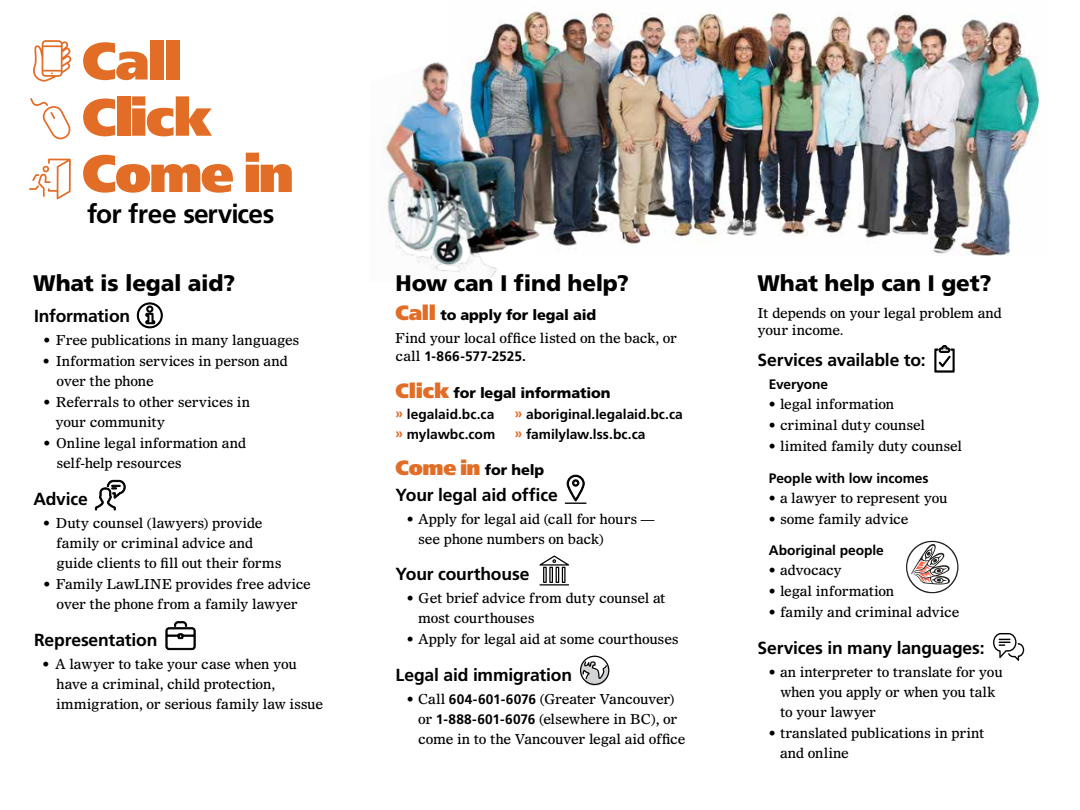
<style>
.page{position:relative;width:1080px;height:810px;background:#fff}
.page>*{position:absolute;margin:0;border:0;box-sizing:border-box;transform-origin:0 0}
.t1{font:900 52.5px/56.2px "Frutiger LT Std";letter-spacing:-.04em;color:#e26d26}
.t2{font:700 26.25px "Frutiger LT Std";letter-spacing:-.03em;color:#000}
.t3{font:900 22.5px "Frutiger LT Std";letter-spacing:-.01em;color:#000}
.t4{font:700 17.5px "Frutiger LT Std";letter-spacing:-.01em;color:#000}
.t5{font:900 14.62px "Frutiger LT Std";letter-spacing:-.015em;color:#000}
.t6{font:13.75px/20px "Olympian LT Std";letter-spacing:-.015em;color:#000}
.t7{font:700 13.75px "Frutiger LT Std";letter-spacing:-.005em;color:#000}
.s1{font-family:"Helvetica Neue LT Pro";font-weight:500;font-stretch:condensed}
.s2{font-size:20.62px;color:#e26d26}
.s3{font-family:"Olympian LT Std";font-weight:400}
.s4{color:#e26d26}
.s5{font-family:"Frutiger LT Std";font-weight:700}
</style>
<div class="page">
<svg style="left:906px;top:541px;width:53px;height:52px"></svg>
<svg style="left:95px;top:480px;width:30px;height:30px"></svg>
<svg style="left:935px;top:345px;width:19px;height:27px"></svg>
<svg style="left:166px;top:621px;width:29px;height:29px"></svg>
<svg style="left:137px;top:303px;width:25px;height:25px"></svg>
<svg style="left:993px;top:633px;width:31px;height:28px"></svg>
<svg style="left:33px;top:40px;width:39px;height:42px"></svg>
<svg style="left:29px;top:159px;width:42px;height:40px"></svg>
<svg style="left:30px;top:98px;width:41px;height:41px"></svg>
<hr style="left:556px;top:567px;width:3px;height:16px;background:#000">
<hr style="left:539px;top:584px;width:30px;height:1px;background:#000">
<svg style="left:539px;top:555px;width:30px;height:27px"></svg>
<svg style="left:580px;top:656px;width:30px;height:30px"></svg>
<img style="left:479px;top:11px;width:561px;height:245px">
<img style="left:384px;top:60px;width:164px;height:223px">
<svg style="left:565px;top:475px;width:21px;height:29px"></svg>
<h1 class="t1" style="left:82px;top:33px;width:214px">Call<br>Click<br>Come in</h1>
<h2 class="t2" style="left:87px;top:199px;width:189px">for free services</h2>
<h3 class="t3" style="left:33px;top:270px;width:204px">What is legal aid?</h3>
<p class="t4" style="left:34px;top:306px;width:98px">Information</p>
<p class="t6" style="left:43px;top:330px;width:258px"><span class="s1">•</span> Free publications in many languages</p>
<p class="t6" style="left:57px;top:351px;width:233px;text-indent:-14px"><span class="s1">•</span> Information services in person and over the phone</p>
<p class="t6" style="left:55px;top:392px;width:196px;text-indent:-12px"><span class="s1">•</span> Referrals to other services in your community</p>
<p class="t6" style="left:57px;top:433px;width:191px;text-indent:-13px"><span class="s1">•</span> Online legal information and self-help resources</p>
<p class="t4" style="left:33px;top:489px;width:56px">Advice</p>
<p class="t6" style="left:56px;top:513px;width:227px;text-indent:-13px"><span class="s1">•</span> Duty counsel (lawyers) provide family or criminal advice and guide clients to fill out their forms</p>
<p class="t6" style="left:43px;top:574px;width:269px;text-align:center"><span class="s1">•</span> Family LawLINE provides free advice over the phone from a family lawyer</p>
<p class="t4" style="left:34px;top:630px;width:125px">Representation</p>
<p class="t6" style="left:56px;top:654px;width:268px;text-indent:-14px"><span class="s1">•</span> A lawyer to take your case when you have a criminal, child protection, immigration, or serious family law issue</p>
<h3 class="t3" style="left:396px;top:270px;width:235px">How can I find help?</h3>
<p class="t5" style="left:396px;top:306px;width:202px"><span class="s2">Call</span> to apply for legal aid</p>
<p class="t6" style="left:396px;top:328px;width:283px">Find your local office listed on the back, or</p>
<p class="t7" style="left:396px;top:348px;width:132px"><span class="s3">call</span> 1-866-577-2525.</p>
<p class="t5" style="left:396px;top:384px;width:216px"><span class="s2">Click</span> for legal information</p>
<p class="t7" style="left:396px;top:406px;width:100px"><span class="s4">»</span> legalaid.bc.ca</p>
<p class="t7" style="left:515px;top:406px;width:170px"><span class="s4">»</span> aboriginal.legalaid.bc.ca</p>
<p class="t7" style="left:396px;top:426px;width:101px"><span class="s4">»</span> mylawbc.com</p>
<p class="t7" style="left:515px;top:426px;width:132px"><span class="s4">»</span> familylaw.lss.bc.ca</p>
<p class="t5" style="left:396px;top:461px;width:150px"><span class="s2">Come in</span> for help</p>
<p class="t4" style="left:396px;top:484px;width:164px">Your legal aid office</p>
<p class="t6" style="left:418px;top:508px;width:238px;text-indent:-11px"><span class="s1">•</span> Apply for legal aid (call for hours — see phone numbers on back)</p>
<p class="t4" style="left:396px;top:564px;width:135px">Your courthouse</p>
<p class="t6" style="left:418px;top:588px;width:249px;text-indent:-11px"><span class="s1">•</span> Get brief advice from duty counsel at most courthouses</p>
<p class="t6" style="left:407px;top:629px;width:273px"><span class="s1">•</span> Apply for legal aid at some courthouses</p>
<p class="t4" style="left:396px;top:665px;width:178px">Legal aid immigration</p>
<p class="t6" style="left:418px;top:689px;width:269px;text-indent:-11px"><span class="s1">•</span> Call <span class="s5">604-601-6076</span> (Greater Vancouver) or <span class="s5">1-888-601-6076</span> (elsewhere in BC), or come in to the Vancouver legal aid office</p>
<h3 class="t3" style="left:758px;top:270px;width:236px">What help can I get?</h3>
<p class="t6" style="left:758px;top:304px;width:246px;line-height:17.5px">It depends on your legal problem and your income.</p>
<p class="t4" style="left:758px;top:350px;width:170px">Services available to:</p>
<p class="t7" style="left:769px;top:376px;width:61px">Everyone</p>
<p class="t6" style="left:769px;top:394px;width:127px"><span class="s1">•</span> legal information</p>
<p class="t6" style="left:769px;top:415px;width:158px"><span class="s1">•</span> criminal duty counsel</p>
<p class="t6" style="left:769px;top:436px;width:195px"><span class="s1">•</span> limited family duty counsel</p>
<p class="t7" style="left:769px;top:470px;width:161px">People with low incomes</p>
<p class="t6" style="left:769px;top:487px;width:180px"><span class="s1">•</span> a lawyer to represent you</p>
<p class="t6" style="left:769px;top:508px;width:141px"><span class="s1">•</span> some family advice</p>
<p class="t7" style="left:769px;top:542px;width:117px">Aboriginal people</p>
<p class="t6" style="left:769px;top:560px;width:75px"><span class="s1">•</span> advocacy</p>
<p class="t6" style="left:769px;top:581px;width:127px"><span class="s1">•</span> legal information</p>
<p class="t6" style="left:769px;top:602px;width:192px"><span class="s1">•</span> family and criminal advice</p>
<p class="t4" style="left:758px;top:637px;width:229px">Services in many languages:</p>
<p class="t6" style="left:780px;top:661px;width:224px;text-indent:-11px"><span class="s1">•</span> an interpreter to translate for you when you apply or when you talk to your lawyer</p>
<p class="t6" style="left:780px;top:722px;width:206px;text-indent:-11px"><span class="s1">•</span> translated publications in print and online</p>
</div>
